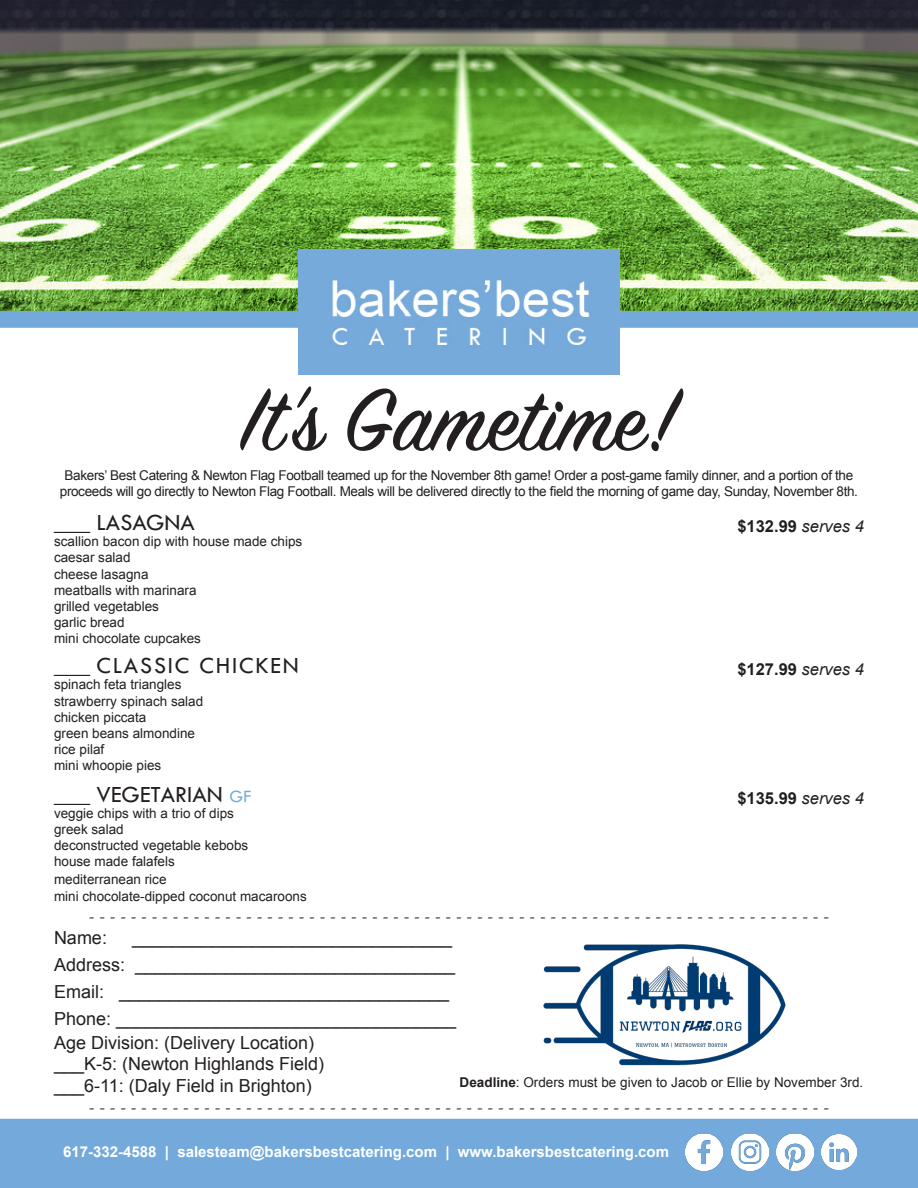
<style>
.page{position:relative;width:918px;height:1188px;background:#fff}
.page>*{position:absolute;margin:0;border:0;box-sizing:border-box;transform-origin:0 0}
.t1{font:97.5px "Sign Painter House Script";color:#231f20}
.t2{font:24px "Tw Cen";color:#231f20}
.t3{font:24px "Tw Cen";letter-spacing:.075em;color:#231f20}
.t4{font:18px "Arial";color:#231f20}
.t5{font:18px "Minion Pro";color:#231f20}
.t6{font:700 16.5px "Arial";color:#231f20}
.Small_Body_Kerning_3{font:700 15px "Arial";color:#fff}
.t7{font:13.5px "Arial";color:#231f20}
.t8{font:13.5px/16.2px "Arial";letter-spacing:-.025em;color:#231f20;text-align:center}
.s1{font-size:18px;color:#73aadb}
.s2{font-weight:400;font-style:italic}
.s3{font-weight:700}
</style>
<div class="page">
<img style="left:0;top:0;width:918px;height:311px">
<div style="left:0;top:311px;width:918px;height:17px;background:#73aadb"></div>
<img style="left:298px;top:249px;width:322px;height:126px">
<div style="left:0;top:1119px;width:918px;height:69px;background:#73aadb"></div>
<img style="left:731px;top:1134px;width:37px;height:37px">
<img style="left:686px;top:1134px;width:37px;height:37px">
<img style="left:777px;top:1134px;width:36px;height:37px">
<img style="left:822px;top:1135px;width:35px;height:35px">
<img style="left:543px;top:944px;width:243px;height:122px">
<p class="t1" style="left:242px;top:360px;width:436px">It’s Gametime!</p>
<p class="t8" style="left:60px;top:467px;width:800px">Bakers’ Best Catering &amp; Newton Flag Football teamed up for the November 8th game! Order a post-game family dinner, and a portion of the proceeds will go directly to Newton Flag Football. Meals will be delivered directly to the field the morning of game day, Sunday, November 8th.</p>
<p class="t2" style="left:54px;top:508px;width:143px">___ LASAGNA</p>
<p class="t7" style="left:54px;top:533px;width:250px">scallion bacon dip with house made chips</p>
<p class="t7" style="left:54px;top:549px;width:78px">caesar salad</p>
<p class="t7" style="left:54px;top:565px;width:96px">cheese lasagna</p>
<p class="t7" style="left:54px;top:581px;width:144px">meatballs with marinara</p>
<p class="t7" style="left:54px;top:597px;width:107px">grilled vegetables</p>
<p class="t7" style="left:54px;top:614px;width:72px">garlic bread</p>
<p class="t7" style="left:54px;top:630px;width:149px">mini chocolate cupcakes</p>
<p class="t3" style="left:54px;top:651px;width:246px">___ CLASSIC CHICKEN</p>
<p class="t7" style="left:54px;top:676px;width:129px">spinach feta triangles</p>
<p class="t7" style="left:54px;top:692px;width:151px">strawberry spinach salad</p>
<p class="t7" style="left:54px;top:708px;width:94px">chicken piccata</p>
<p class="t7" style="left:54px;top:724px;width:143px">green beans almondine</p>
<p class="t7" style="left:54px;top:741px;width:52px">rice pilaf</p>
<p class="t7" style="left:54px;top:757px;width:109px">mini whoopie pies</p>
<p class="t2" style="left:54px;top:780px;width:199px">___ VEGETARIAN <span class="s1">GF</span></p>
<p class="t7" style="left:54px;top:804px;width:182px">veggie chips with a trio of dips</p>
<p class="t7" style="left:54px;top:820px;width:71px">greek salad</p>
<p class="t7" style="left:54px;top:837px;width:196px">deconstructed vegetable kebobs</p>
<p class="t7" style="left:54px;top:853px;width:122px">house made falafels</p>
<p class="t7" style="left:54px;top:871px;width:114px">mediterranean rice</p>
<p class="t7" style="left:54px;top:887px;width:254px">mini chocolate-dipped coconut macaroons</p>
<p class="t6" style="left:737px;top:515px;width:128px">$132.99 <span class="s2">serves 4</span></p>
<p class="t6" style="left:737px;top:659px;width:128px">$127.99 <span class="s2">serves 4</span></p>
<p class="t6" style="left:737px;top:787px;width:128px">$135.99 <span class="s2">serves 4</span></p>
<p class="t5" style="left:89px;top:904px;width:742px">- - - - - - - - - - - - - - - - - - - - - - - - - - - - - - - - - - - - - - - - - - - - - - - - - - - - - - - - - - - - - - - - - - - - - - -</p>
<p class="t4" style="left:54px;top:925px;width:55px">Name:</p>
<p class="t4" style="left:132px;top:925px;width:322px">________________________________</p>
<p class="t4" style="left:54px;top:952px;width:403px">Address: ________________________________</p>
<p class="t4" style="left:54px;top:979px;width:397px">Email: _________________________________</p>
<p class="t4" style="left:54px;top:1006px;width:404px">Phone: __________________________________</p>
<p class="t4" style="left:54px;top:1030px;width:262px">Age Division: (Delivery Location)</p>
<p class="t4" style="left:54px;top:1052px;width:272px">___K-5: (Newton Highlands Field)</p>
<p class="t4" style="left:54px;top:1074px;width:259px">___6-11: (Daly Field in Brighton)</p>
<p class="t5" style="left:89px;top:1096px;width:742px">- - - - - - - - - - - - - - - - - - - - - - - - - - - - - - - - - - - - - - - - - - - - - - - - - - - - - - - - - - - - - - - - - - - - - - -</p>
<p class="t7" style="left:460px;top:1073px;width:405px"><span class="s3">Deadline</span>: Orders must be given to Jacob or Ellie by November 3rd.</p>
<p class="Small_Body_Kerning_3" style="left:63px;top:1142px;width:608px">617-332-4588 | salesteam@bakersbestcatering.com | www.bakersbestcatering.com</p>
</div>
